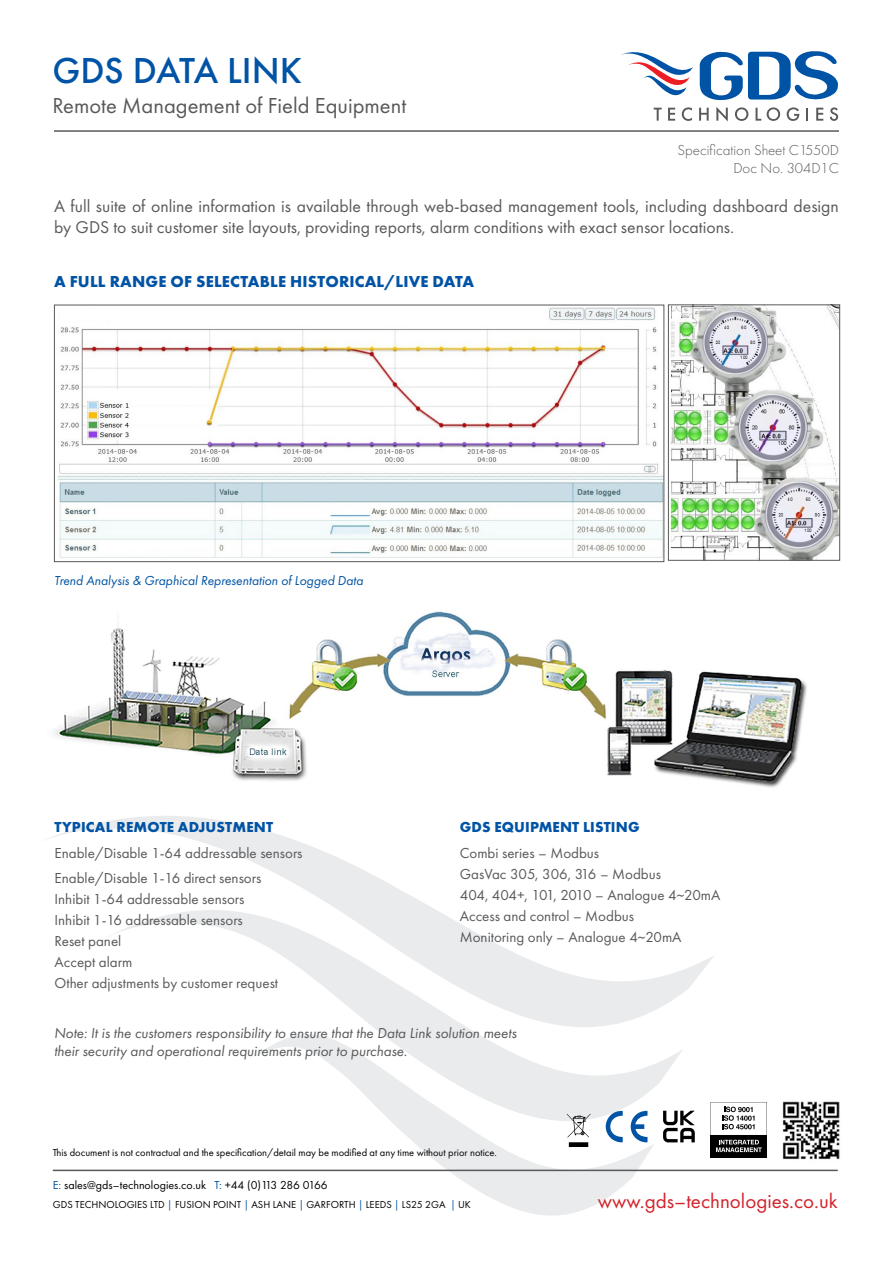
<style>
.page{position:relative;width:893px;height:1263px;background:#fff}
.page>*{position:absolute;margin:0;border:0;box-sizing:border-box;transform-origin:0 0}
.t1{font:500 37.5px "Futura PT";color:#0053a5}
.t2{font:22.5px "Futura PT";color:#58595b}
.t3{font:21px "Futura PT";color:#d2232a}
.t4{font:17.7px/21.3px "Futura PT";color:#58595b}
.t5{font:700 16.5px "Futura PT";letter-spacing:.01em;color:#0053a5}
.t6{font:15px/21px "Futura PT";color:#58595b}
.t7{font:italic 15px/18px "Futura PT";color:#58595b}
.t8{font:700 15px "Futura PT";letter-spacing:.01em;color:#0053a5}
.t9{font:300 15px/18px "Futura PT";color:#58595b;text-align:right}
.t10{font:italic 13.5px "Futura PT";color:#0053a5}
.t11{font:12px "Futura PT";color:#000}
.t12{font:10.5px "Futura PT";color:#000}
.s1{color:#0053a5}
</style>
<div class="page">
<svg style="left:48px;top:816px;width:666px;height:177px"></svg>
<svg style="left:93px;top:910px;width:590px;height:201px"></svg>
<svg style="left:250px;top:1034px;width:405px;height:181px"></svg>
<img style="left:58px;top:307px;width:604px;height:251px">
<div style="left:54px;top:305px;width:610px;height:257px;border:1px solid #58595b"></div>
<img style="left:670px;top:307px;width:168px;height:251px">
<div style="left:668px;top:305px;width:172px;height:255px;border:1px solid #58595b"></div>
<img style="left:53px;top:611px;width:754px;height:177px">
<svg style="left:621px;top:52px;width:72px;height:44px"></svg>
<svg style="left:654px;top:108px;width:8px;height:13px"></svg>
<svg style="left:668px;top:108px;width:7px;height:13px"></svg>
<svg style="left:682px;top:107px;width:10px;height:14px"></svg>
<svg style="left:699px;top:51px;width:139px;height:70px"></svg>
<hr style="left:54px;top:130px;width:785px;height:2px;background:#58595b">
<hr style="left:53px;top:1169px;width:785px;height:2px;background:#58595b">
<svg style="left:606px;top:1111px;width:17px;height:31px"></svg>
<svg style="left:631px;top:1111px;width:16px;height:31px"></svg>
<img style="left:782px;top:1101px;width:58px;height:59px">
<svg style="left:663px;top:1111px;width:32px;height:31px"></svg>
<svg style="left:567px;top:1113px;width:23px;height:34px"></svg>
<div style="left:710px;top:1135px;width:57px;height:22px;background:#000"></div>
<svg style="left:710px;top:1102px;width:57px;height:50px"></svg>
<h1 class="t1" style="left:52px;top:48px;width:251px">GDS DATA LINK</h1>
<h2 class="t2" style="left:52px;top:92px;width:355px">Remote Management of Field Equipment</h2>
<p class="t9" style="left:677px;top:141px;width:163px">Specification Sheet C1550D<br>Doc No. 304D1C</p>
<p class="t4" style="left:54px;top:195px;width:786px">A full suite of online information is available through web-based management tools, including dashboard design by GDS to suit customer site layouts, providing reports, alarm conditions with exact sensor locations.</p>
<p class="t5" style="left:54px;top:270px;width:422px">A FULL RANGE OF SELECTABLE HISTORICAL/LIVE DATA</p>
<p class="t10" style="left:54px;top:572px;width:311px">Trend Analysis &amp; Graphical Representation of Logged Data</p>
<p class="t8" style="left:55px;top:818px;width:220px">TYPICAL REMOTE ADJUSTMENT</p>
<p class="t6" style="left:55px;top:840px;width:249px;line-height:25.2px">Enable/Disable 1-64 addressable sensors<br>Enable/Disable 1-16 direct sensors</p>
<p class="t6" style="left:55px;top:888px;width:225px">Inhibit 1-64 addressable sensors<br>Inhibit 1-16 addressable sensors<br>Reset panel<br>Accept alarm<br>Other adjustments by customer request</p>
<p class="t8" style="left:460px;top:818px;width:181px">GDS EQUIPMENT LISTING</p>
<p class="t6" style="left:460px;top:842px;width:262px">Combi series – Modbus<br>GasVac 305, 306, 316 – Modbus<br>404, 404+, 101, 2010 – Analogue 4~20mA<br>Access and control – Modbus<br>Monitoring only – Analogue 4~20mA</p>
<p class="t7" style="left:54px;top:1024px;width:464px">Note: It is the customers responsibility to ensure that the Data Link solution meets their security and operational requirements prior to purchase.</p>
<p class="t12" style="left:53px;top:1146px;width:446px">This document is not contractual and the specification/detail may be modified at any time without prior notice.</p>
<p class="t11" style="left:53px;top:1177px;width:276px"><span class="s1">E:</span> sales@gds–technologies.co.uk <span class="s1">T:</span> +44 (0)113 286 0166</p>
<p class="t12" style="left:53px;top:1198px;width:420px">GDS TECHNOLOGIES LTD <span class="s1">|</span> FUSION POINT <span class="s1">|</span> ASH LANE <span class="s1">|</span> GARFORTH <span class="s1">|</span> LEEDS <span class="s1">|</span> LS25 2GA <span class="s1">|</span> UK</p>
<h3 class="t3" style="left:598px;top:1188px;width:241px">www.gds–technologies.co.uk</h3>
</div>
